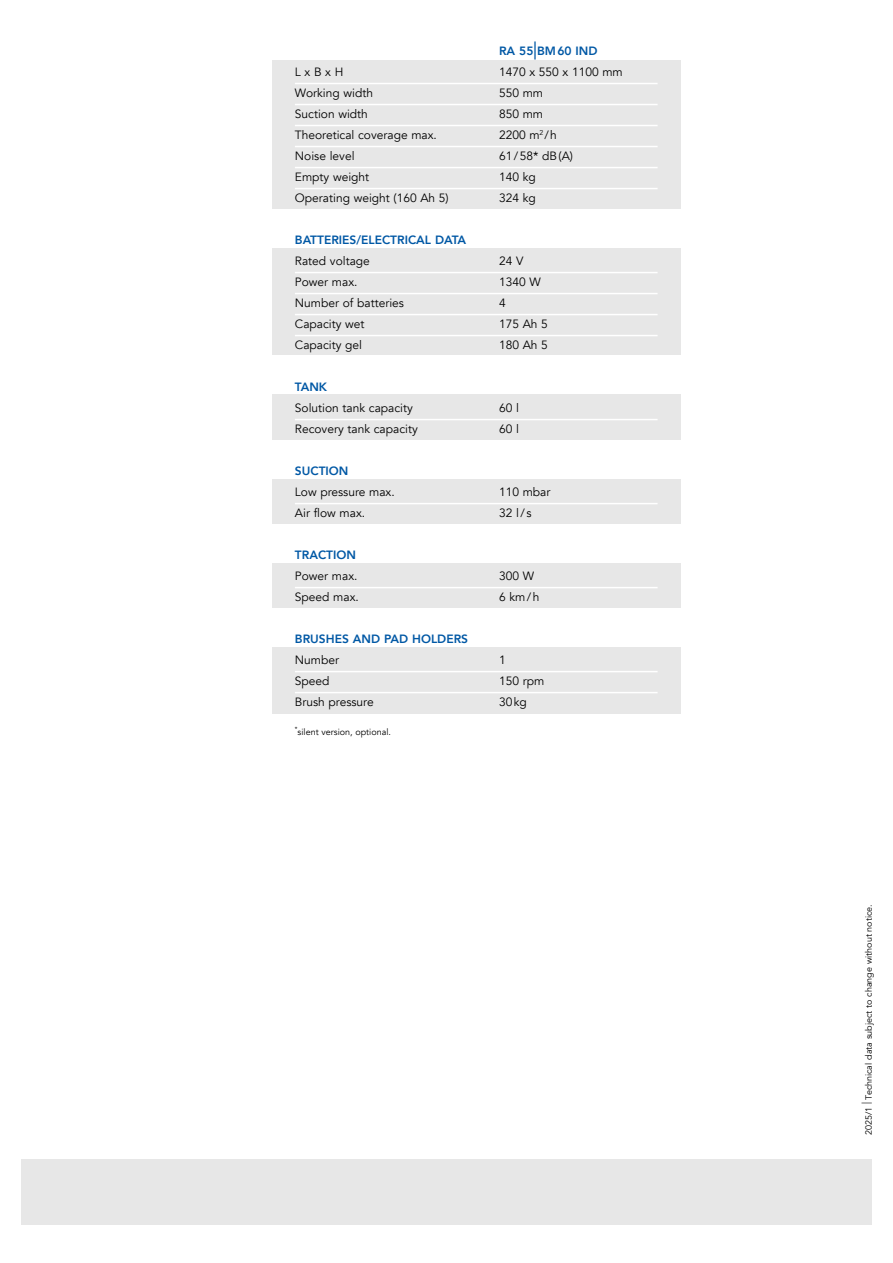
<style>
.page{position:relative;width:893px;height:1263px;background:#fff}
.page>*{position:absolute;margin:0;border:0;box-sizing:border-box;transform-origin:0 0}
.t1{font:12px "Avenir";color:#000}
.t2{font:800 12px "Avenir";color:#0058a5}
.t3{font:9px "Avenir";color:#000}
.s1{font-size:18px}
.s2{font-size:13.5px}
</style>
<div class="page">
<div style="left:21px;top:1159px;width:851px;height:66px;background:#e7e7e7"></div>
<div style="left:272px;top:61px;width:408px;height:653px;background:#e7e7e7"></div>
<div style="left:272px;top:209px;width:414px;height:38px;background:#fff"></div>
<div style="left:272px;top:356px;width:414px;height:38px;background:#fff"></div>
<div style="left:272px;top:440px;width:414px;height:38px;background:#fff"></div>
<div style="left:272px;top:524px;width:414px;height:38px;background:#fff"></div>
<div style="left:272px;top:608px;width:414px;height:38px;background:#fff"></div>
<hr style="left:295px;top:83px;width:363px;height:1px;background:#fff">
<hr style="left:295px;top:104px;width:363px;height:1px;background:#fff">
<hr style="left:295px;top:125px;width:363px;height:1px;background:#fff">
<hr style="left:295px;top:146px;width:363px;height:1px;background:#fff">
<hr style="left:295px;top:167px;width:363px;height:1px;background:#fff">
<hr style="left:295px;top:188px;width:363px;height:1px;background:#fff">
<hr style="left:295px;top:272px;width:363px;height:1px;background:#fff">
<hr style="left:295px;top:293px;width:363px;height:1px;background:#fff">
<hr style="left:295px;top:314px;width:363px;height:1px;background:#fff">
<hr style="left:295px;top:335px;width:363px;height:1px;background:#fff">
<hr style="left:295px;top:419px;width:363px;height:1px;background:#fff">
<hr style="left:295px;top:503px;width:363px;height:1px;background:#fff">
<hr style="left:295px;top:587px;width:363px;height:1px;background:#fff">
<hr style="left:295px;top:671px;width:363px;height:1px;background:#fff">
<hr style="left:295px;top:692px;width:363px;height:1px;background:#fff">
<p class="t2" style="left:499px;top:46px;width:100px">RA 55 <span class="s1">|</span> BM 60 IND</p>
<p class="t1" style="left:295px;top:67px;width:50px">L x B x H</p>
<p class="t1" style="left:499px;top:67px;width:125px">1470 x 550 x 1100 mm</p>
<p class="t1" style="left:295px;top:88px;width:80px">Working width</p>
<p class="t1" style="left:499px;top:88px;width:46px">550 mm</p>
<p class="t1" style="left:295px;top:109px;width:74px">Suction width</p>
<p class="t1" style="left:499px;top:109px;width:46px">850 mm</p>
<p class="t1" style="left:295px;top:130px;width:144px">Theoretical coverage max.</p>
<p class="t1" style="left:499px;top:130px;width:59px">2200 m<sup>2</sup> / h</p>
<p class="t1" style="left:295px;top:151px;width:61px">Noise level</p>
<p class="t1" style="left:499px;top:151px;width:75px">61 / 58* dB (A)</p>
<p class="t1" style="left:295px;top:172px;width:76px">Empty weight</p>
<p class="t1" style="left:499px;top:172px;width:38px">140 kg</p>
<p class="t1" style="left:295px;top:193px;width:155px">Operating weight (160 Ah 5)</p>
<p class="t1" style="left:499px;top:193px;width:38px">324 kg</p>
<p class="t2" style="left:295px;top:235px;width:173px">BATTERIES/ELECTRICAL DATA</p>
<p class="t1" style="left:295px;top:256px;width:76px">Rated voltage</p>
<p class="t1" style="left:499px;top:256px;width:26px">24 V</p>
<p class="t1" style="left:295px;top:277px;width:64px">Power max.</p>
<p class="t1" style="left:499px;top:277px;width:43px">1340 W</p>
<p class="t1" style="left:295px;top:298px;width:111px">Number of batteries</p>
<p class="t1" style="left:499px;top:298px;width:8px">4</p>
<p class="t1" style="left:295px;top:319px;width:71px">Capacity wet</p>
<p class="t1" style="left:499px;top:319px;width:50px">175 Ah 5</p>
<p class="t1" style="left:295px;top:340px;width:69px">Capacity gel</p>
<p class="t1" style="left:499px;top:340px;width:50px">180 Ah 5</p>
<p class="t2" style="left:295px;top:382px;width:34px">TANK</p>
<p class="t1" style="left:295px;top:403px;width:120px">Solution tank capacity</p>
<p class="t1" style="left:499px;top:403px;width:21px">60 l</p>
<p class="t1" style="left:295px;top:424px;width:124px">Recovery tank capacity</p>
<p class="t1" style="left:499px;top:424px;width:21px">60 l</p>
<p class="t2" style="left:295px;top:466px;width:55px">SUCTION</p>
<p class="t1" style="left:295px;top:487px;width:101px">Low pressure max.</p>
<p class="t1" style="left:499px;top:487px;width:53px">110 mbar</p>
<p class="t1" style="left:295px;top:508px;width:72px">Air flow max.</p>
<p class="t1" style="left:499px;top:508px;width:34px">32 l/s</p>
<p class="t2" style="left:295px;top:550px;width:63px">TRACTION</p>
<p class="t1" style="left:295px;top:571px;width:64px">Power max.</p>
<p class="t1" style="left:499px;top:571px;width:37px">300 W</p>
<p class="t1" style="left:295px;top:592px;width:65px">Speed max.</p>
<p class="t1" style="left:499px;top:592px;width:42px">6 km/h</p>
<p class="t2" style="left:295px;top:634px;width:175px">BRUSHES AND PAD HOLDERS</p>
<p class="t1" style="left:295px;top:655px;width:46px">Number</p>
<p class="t1" style="left:499px;top:655px;width:8px">1</p>
<p class="t1" style="left:295px;top:676px;width:36px">Speed</p>
<p class="t1" style="left:499px;top:676px;width:47px">150 rpm</p>
<p class="t1" style="left:295px;top:697px;width:80px">Brush pressure</p>
<p class="t1" style="left:499px;top:697px;width:29px">30 kg</p>
<p class="t3" style="left:295px;top:728px;width:98px"><sup>*</sup>silent version, optional.</p>
<p class="t3" style="left:865px;top:1135px;width:233px;rotate:-90deg">2025/1 <span class="s2">|</span> Technical data subject to change without notice.</p>
</div>
